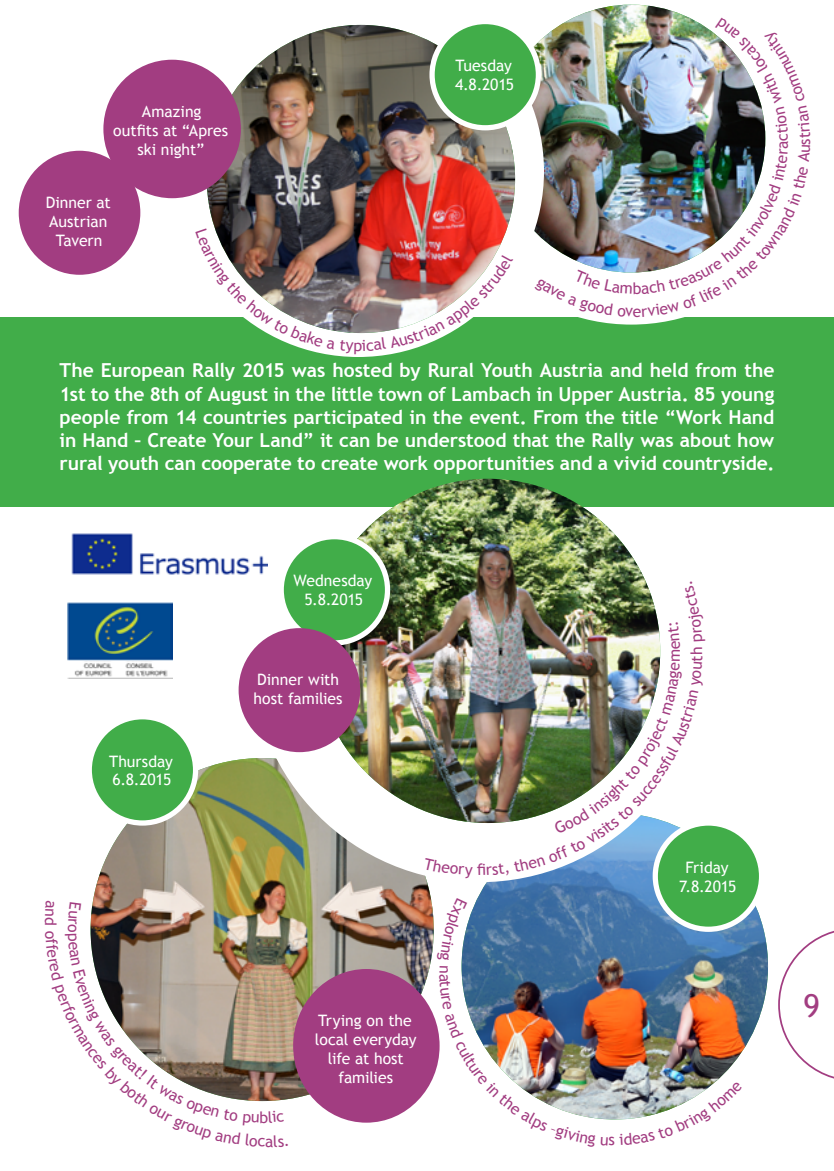
<style>
.page{position:relative;width:834px;height:1171px;background:#fff}
.page>*{position:absolute;margin:0;border:0;box-sizing:border-box;transform-origin:0 0}
.t1{font:31.5px "Trebuchet MS";color:#a23d81}
.t2{font:700 19.25px/23.1px "Trebuchet MS";letter-spacing:-.005em;color:#fff;text-align:justify}
.t3{font:15.75px/18.9px "Trebuchet MS";letter-spacing:-.005em;color:#fff;text-align:center}
.t4{font:15.75px "Trebuchet MS";color:#a23d81}
</style>
<div class="page">
<svg style="left:778px;top:931px;width:55px;height:148px"></svg>
<img style="left:91px;top:758px;width:342px;height:343px;border-radius:171px">
<img style="left:461px;top:813px;width:306px;height:306px;border-radius:153px">
<div style="left:655px;top:823px;width:106px;height:106px;background:#41ad49;border-radius:50%"></div>
<div style="left:652px;top:820px;width:112px;height:112px;border:5px solid #fff;border-radius:50%"></div>
<div style="left:251px;top:426px;width:456px;height:456px;background:#fff;border-radius:50%"></div>
<div style="left:0;top:317px;width:833px;height:189px;background:#41ad49"></div>
<img style="left:573px;top:4px;width:117px;height:321px">
<img style="left:316px;top:479px;width:344px;height:344px;border-radius:172px">
<div style="left:281px;top:537px;width:106px;height:106px;background:#41ad49;border-radius:50%"></div>
<div style="left:278px;top:534px;width:112px;height:111px;border:5px solid #fff;border-radius:50%"></div>
<div style="left:89px;top:717px;width:106px;height:106px;background:#41ad49;border-radius:50%"></div>
<div style="left:87px;top:714px;width:111px;height:111px;border:5px solid #fff;border-radius:50%"></div>
<div style="left:19px;top:151px;width:121px;height:124px;background:#a23d81;border-radius:50%"></div>
<div style="left:238px;top:628px;width:122px;height:124px;background:#a23d81;border-radius:50%"></div>
<div style="left:293px;top:969px;width:146px;height:153px;background:#a23d81;border-radius:50%"></div>
<img style="left:207px;top:25px;width:308px;height:308px;border-radius:154px">
<div style="left:432px;top:22px;width:106px;height:106px;background:#41ad49;border-radius:50%"></div>
<div style="left:429px;top:19px;width:112px;height:111px;border:5px solid #fff;border-radius:50%"></div>
<div style="left:103px;top:60px;width:138px;height:138px;background:#a23d81;border-radius:50%"></div>
<img style="left:71px;top:533px;width:196px;height:42px">
<img style="left:67px;top:602px;width:105px;height:76px">
<img style="left:90px;top:901px;width:198px;height:201px">
<img style="left:437px;top:898px;width:305px;height:222px">
<img style="left:423px;top:581px;width:282px;height:297px">
<img style="left:215px;top:229px;width:292px;height:125px">
<img style="left:534px;top:18px;width:232px;height:299px">
<p class="t3" style="left:113px;top:102px;width:116px">Amazing<br>outfits at “Apres ski night”</p>
<p class="t3" style="left:46px;top:193px;width:67px">Dinner at<br>Austrian<br>Tavern</p>
<p class="t3" style="left:455px;top:56px;width:60px;text-align:left">Tuesday<br>4.8.2015</p>
<p class="t4" style="left:795px;top:145px;width:8px;rotate:-90deg">s</p>
<p class="t2" style="left:60px;top:359px;width:716px">The European Rally 2015 was hosted by Rural Youth Austria and held from the 1st to the 8th of August in the little town of Lambach in Upper Austria. 85 young people from 14 countries participated in the event. From the title “Work Hand in Hand – Create Your Land” it can be understood that the Rally was about how rural youth can cooperate to create work opportunities and a vivid countryside.</p>
<p class="t3" style="left:109px;top:752px;width:65px;text-align:left">Thursday<br>6.8.2015</p>
<p class="t4" style="left:60px;top:917px;width:10px;rotate:90deg">d</p>
<p class="t3" style="left:293px;top:572px;width:80px">Wednesday<br>5.8.2015</p>
<p class="t3" style="left:253px;top:670px;width:91px;text-align:left">Dinner with host families</p>
<p class="t4" style="left:259px;top:1107px;width:10px">b</p>
<p class="t4" style="left:265px;top:1131px;width:10px">a</p>
<p class="t3" style="left:315px;top:1011px;width:103px">Trying on the local everyday life at host families</p>
<p class="t4" style="left:687px;top:655px;width:10px;rotate:-90deg">h</p>
<p class="t3" style="left:679px;top:858px;width:59px">Friday<br>7.8.2015</p>
<h1 class="t1" style="left:803px;top:987px;width:18px">9</h1>
</div>
